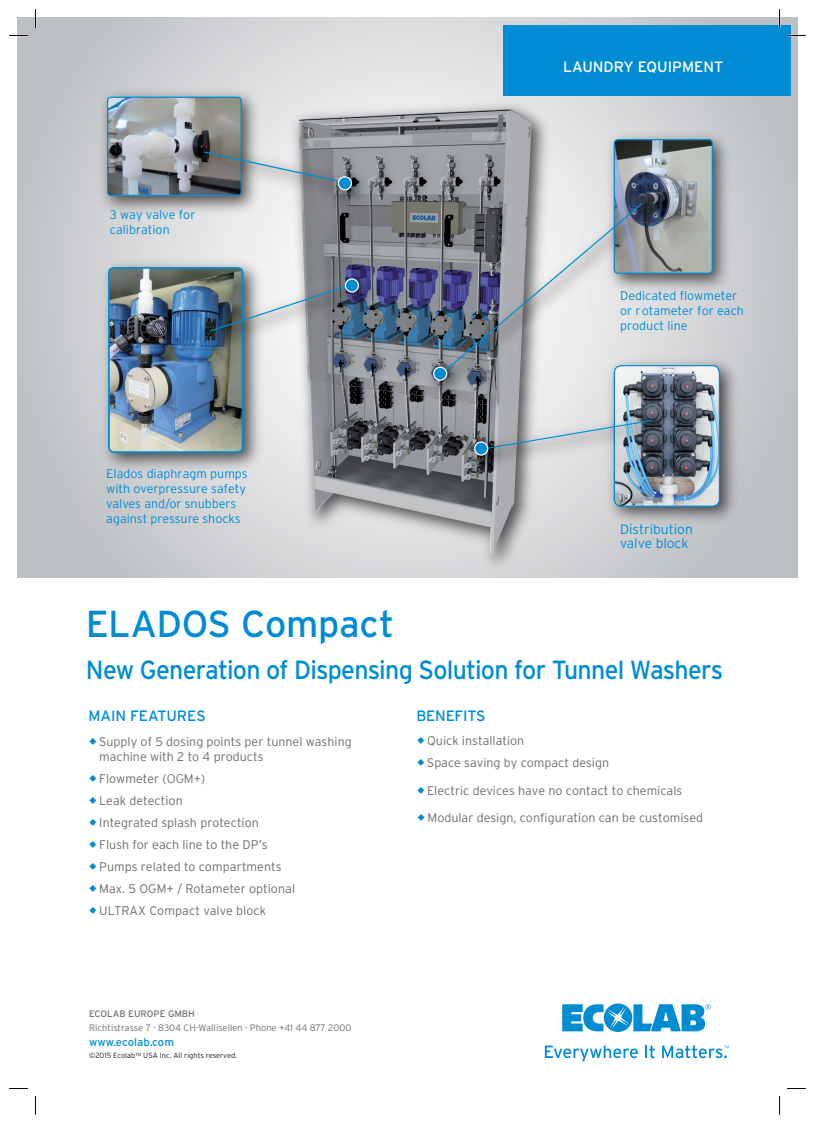
<style>
.page{position:relative;width:815px;height:1124px;background:#fff}
.page>*{position:absolute;margin:0;border:0;box-sizing:border-box;transform-origin:0 0}
.t1{font:37.5px "Interstate";letter-spacing:-.01em;color:#008cd2}
.t2{font:26.25px "Interstate";letter-spacing:-.03em;color:#008cd2;scale:.95 1}
.t3{font:15px "Interstate";letter-spacing:-.015em;color:#008cd2}
.t4{font:15px "Interstate";color:#fff}
.t5{font:300 13.75px/13.8px "Interstate";color:#008cd2}
.t6{font:300 12.5px/22.1px "Interstate";color:#6c6d70}
.t7{font:300 12.5px/15px "Interstate";color:#008cd2}
.t8{font:11.25px "Interstate";color:#008cd2}
.t9{font:300 9.38px "Interstate";color:#6c6d70}
.t10{font:9.38px "Interstate";color:#6c6d70}
.t11{font:300 7.5px "Interstate";color:#231f20}
</style>
<div class="page">
<svg style="left:18px;top:18px;width:779px;height:560px;background:#c8cbcd"></svg>
<img style="left:94px;top:253px;width:158px;height:225px">
<img style="left:111px;top:270px;width:132px;height:182px">
<div style="left:108px;top:267px;width:135px;height:186px;border:2px solid #008cd2;border-radius:5px"></div>
<img style="left:599px;top:124px;width:139px;height:175px">
<img style="left:614px;top:140px;width:97px;height:132px">
<div style="left:614px;top:139px;width:99px;height:135px;border:1px solid #008cd2;border-radius:4px"></div>
<img style="left:252px;top:63px;width:322px;height:515px">
<img style="left:299px;top:109px;width:233px;height:444px">
<img style="left:599px;top:350px;width:146px;height:182px">
<img style="left:614px;top:365px;width:105px;height:141px">
<div style="left:614px;top:365px;width:106px;height:142px;border:1px solid #008cd2;border-radius:7px"></div>
<div style="left:503px;top:25px;width:287px;height:71px;background:#008cd2"></div>
<svg style="left:562px;top:1003px;width:149px;height:28px"></svg>
<svg style="left:545px;top:1045px;width:93px;height:16px"></svg>
<svg style="left:645px;top:1045px;width:10px;height:13px"></svg>
<svg style="left:662px;top:1045px;width:67px;height:13px"></svg>
<img style="left:467px;top:405px;width:210px;height:69px">
<svg style="left:481px;top:419px;width:172px;height:31px;background:#adb7be"></svg>
<img style="left:460px;top:427px;width:53px;height:53px">
<svg style="left:474px;top:441px;width:14px;height:14px"></svg>
<img style="left:419px;top:189px;width:248px;height:216px">
<svg style="left:441px;top:203px;width:201px;height:171px;background:#a9aeb5"></svg>
<svg style="left:433px;top:366px;width:14px;height:15px"></svg>
<img style="left:92px;top:82px;width:175px;height:140px">
<img style="left:108px;top:97px;width:133px;height:97px">
<div style="left:107px;top:97px;width:135px;height:99px;border:1px solid #008cd2;border-radius:4px"></div>
<img style="left:190px;top:138px;width:187px;height:77px">
<svg style="left:204px;top:151px;width:141px;height:32px;background:#969ca0"></svg>
<svg style="left:338px;top:176px;width:14px;height:14px"></svg>
<img style="left:195px;top:264px;width:189px;height:93px">
<img style="left:210px;top:284px;width:141px;height:47px">
<div style="left:345px;top:278px;width:14px;height:14px;background:#008cd2;border:1px solid #fff;border-radius:50%"></div>
<svg style="left:9px;top:35px;width:19px;height:1px"></svg>
<svg style="left:787px;top:35px;width:19px;height:1px"></svg>
<svg style="left:9px;top:1088px;width:19px;height:1px"></svg>
<svg style="left:787px;top:1088px;width:19px;height:1px"></svg>
<svg style="left:35px;top:9px;width:1px;height:19px"></svg>
<svg style="left:35px;top:1096px;width:1px;height:18px"></svg>
<svg style="left:779px;top:9px;width:1px;height:19px"></svg>
<svg style="left:779px;top:1096px;width:1px;height:18px"></svg>
<p class="t7" style="left:110px;top:207px;width:87px">3 way valve for calibration</p>
<p class="t7" style="left:106px;top:466px;width:143px">Elados diaphragm pumps with overpressure safety valves and/or snubbers against pressure shocks</p>
<p class="t4" style="left:563px;top:58px;width:162px">LAUNDRY EQUIPMENT</p>
<p class="t7" style="left:620px;top:288px;width:125px">Dedicated flowmeter or rotameter for each product line</p>
<p class="t5" style="left:620px;top:522px;width:74px">Distribution valve block</p>
<h1 class="t1" style="left:86px;top:602px;width:310px">ELADOS Compact</h1>
<h2 class="t2" style="left:86px;top:655px;width:672px">New Generation of Dispensing Solution for Tunnel Washers</h2>
<p class="t3" style="left:416px;top:707px;width:71px">BENEFITS</p>
<p class="t6" style="left:427px;top:729px;width:184px">Quick installation<br>Space saving by compact design</p>
<p class="t6" style="left:427px;top:776px;width:278px;line-height:27.4px">Electric devices have no contact to chemicals<br>Modular design, configuration can be customised</p>
<p class="t3" style="left:89px;top:707px;width:119px">MAIN FEATURES</p>
<p class="t6" style="left:99px;top:733px;width:254px;line-height:15px">Supply of 5 dosing points per tunnel washing machine with 2 to 4 products</p>
<p class="t6" style="left:99px;top:767px;width:197px">Flowmeter (OGM+)<br>Leak detection<br>Integrated splash protection<br>Flush for each line to the DP’s<br>Pumps related to compartments<br>Max. 5 OGM+ / Rotameter optional<br>ULTRAX Compact valve block</p>
<p class="t10" style="left:89px;top:1008px;width:107px">ECOLAB EUROPE GMBH</p>
<p class="t9" style="left:89px;top:1021px;width:264px">Richtistrasse 7 · 8304 CH-Wallisellen · Phone +41 44 877 2000</p>
<p class="t8" style="left:89px;top:1035px;width:86px">www.ecolab.com</p>
<p class="t11" style="left:89px;top:1050px;width:149px">©2015 Ecolab<sup>TM</sup> USA Inc. All rights reserved.</p>
</div>
